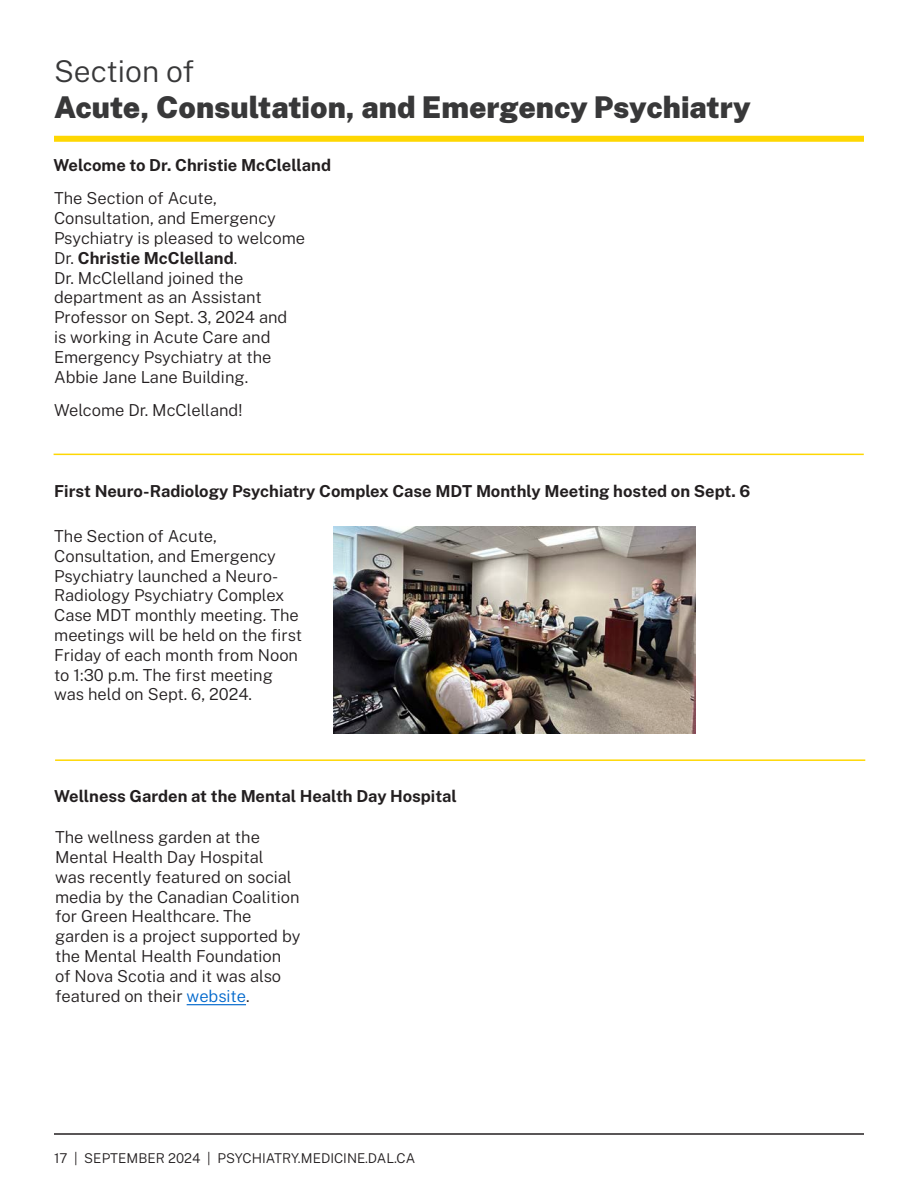
<style>
.page{position:relative;width:918px;height:1188px;background:#fff}
.page>*{position:absolute;margin:0;border:0;box-sizing:border-box;transform-origin:0 0}
.Headings{font:900 30px "Public Sans";color:#383839}
.Headings-2{font:300 30px "Public Sans";color:#383839}
.t1{font:300 16.5px/19.8px "Public Sans";color:#231f20}
.t2{font:700 16.5px "Public Sans";color:#231f20}
.t3{font:300 13.5px "Public Sans";color:#231f20}
.s1{font-weight:700}
.s2{color:#0068cc}
</style>
<div class="page">
<hr style="left:54px;top:1133px;width:810px;height:2px;background:#231f20">
<div style="left:54px;top:136px;width:810px;height:6px;background:#fed702"></div>
<hr style="left:187px;top:1004px;width:59px;height:1px;background:#0068cc">
<hr style="left:54px;top:454px;width:810px;height:1px;background:#fed702">
<img style="left:333px;top:526px;width:362px;height:208px">
<hr style="left:55px;top:759px;width:810px;height:2px;background:#fed702">
<p class="Headings-2" style="left:54px;top:52px;width:142px">Section of</p>
<p class="Headings" style="left:54px;top:88px;width:698px">Acute, Consultation, and Emergency Psychiatry</p>
<p class="t2" style="left:54px;top:154px;width:279px">Welcome to Dr. Christie McClelland</p>
<p class="t1" style="left:54px;top:188px;width:253px">The Section of Acute,<br>Consultation, and Emergency<br>Psychiatry is pleased to welcome<br>Dr. <span class="s1">Christie McClelland</span>.<br>Dr. McClelland joined the department as an Assistant<br>Professor on Sept. 3, 2024 and<br>is working in Acute Care and<br>Emergency Psychiatry at the<br>Abbie Jane Lane Building.</p>
<p class="t1" style="left:54px;top:400px;width:190px">Welcome Dr. McClelland!</p>
<p class="t2" style="left:54px;top:480px;width:698px">First Neuro-Radiology Psychiatry Complex Case MDT Monthly Meeting hosted on Sept. 6</p>
<p class="t1" style="left:54px;top:526px;width:249px">The Section of Acute,<br>Consultation, and Emergency<br>Psychiatry launched a Neuro-<br>Radiology Psychiatry Complex<br>Case MDT monthly meeting. The meetings will be held on the first<br>Friday of each month from Noon to 1:30 p.m. The first meeting was held on Sept. 6, 2024.</p>
<p class="t2" style="left:54px;top:786px;width:404px">Wellness Garden at the Mental Health Day Hospital</p>
<p class="t1" style="left:55px;top:827px;width:247px">The wellness garden at the<br>Mental Health Day Hospital<br>was recently featured on social media by the Canadian Coalition for Green Healthcare. The garden is a project supported by the Mental Health Foundation of Nova Scotia and it was also featured on their <span class="s2">website</span>.</p>
<p class="t3" style="left:54px;top:1149px;width:363px">17 | SEPTEMBER 2024 | PSYCHIATRY.MEDICINE.DAL.CA</p>
</div>
